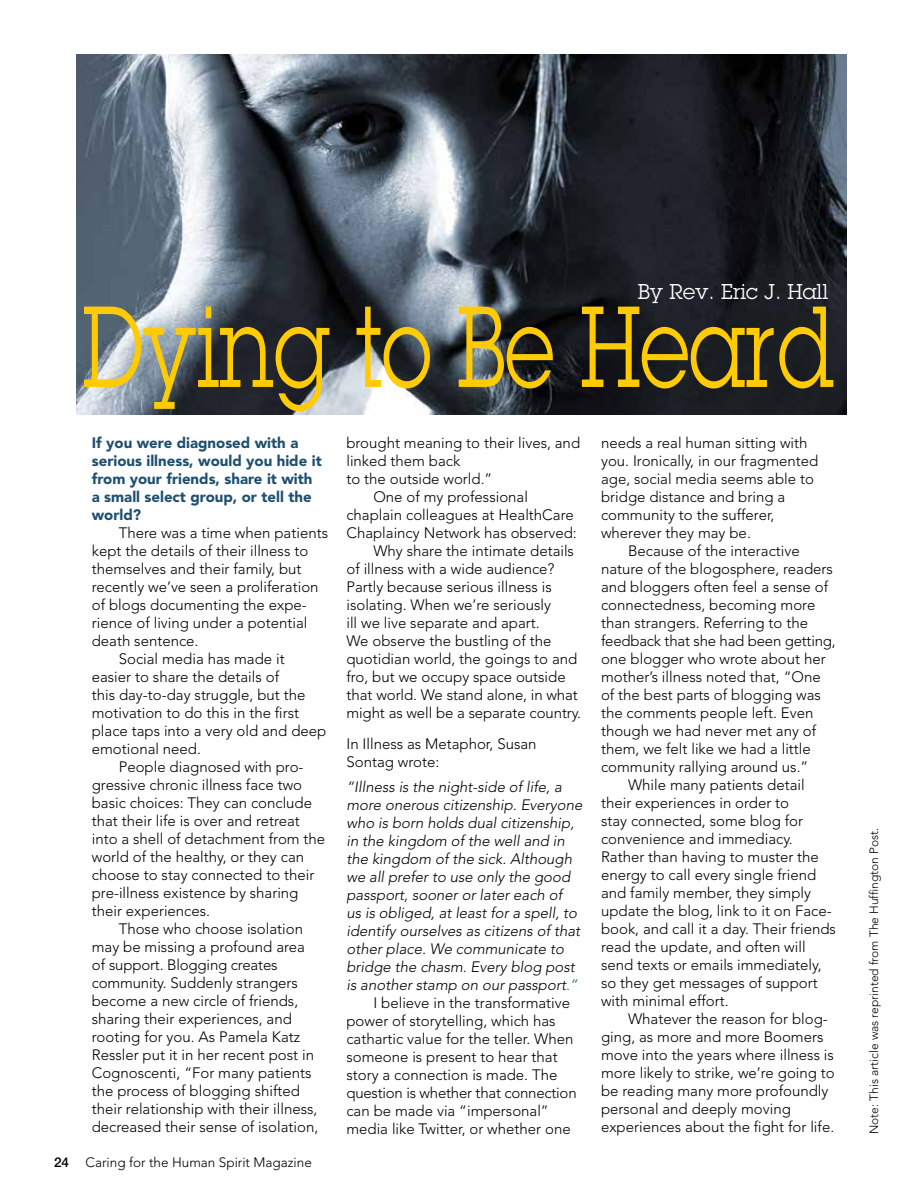
<style>
.page{position:relative;width:918px;height:1188px;background:#fff}
.page>*{position:absolute;margin:0;border:0;box-sizing:border-box;transform-origin:0 0}
.t1{font:112.5px "Lubalin Graph Std";color:#ffcb05;scale:.75 1}
.t2{font:21px "Lubalin Graph Std";color:#fff}
.t3{font:300 15px/18px "Avenir LT Std";color:#000}
.t4{font:italic 300 15px "Avenir LT Std";color:#000}
.t5{font:900 15px/18px "Avenir LT Std";color:#1f4f6f}
.t6{font:300 13.5px "Avenir LT Std";color:#000}
.t7{font:300 12px "Avenir LT Std";color:#000}
.s1{font-family:"Helvetica Neue LT Std";font-weight:500}
.s2{color:#0260aa}
</style>
<div class="page">
<img style="left:77px;top:54px;width:769px;height:361px">
<h2 class="t2" style="left:638px;top:278px;width:192px">By Rev. Eric J. Hall</h2>
<h1 class="t1" style="left:82px;top:276px;width:1004px">Dying to Be Heard</h1>
<p class="t5" style="left:92px;top:433px;width:231px">If you were diagnosed with a serious illness, would you hide it from your friends, share it with a small select group, or tell the world?</p>
<p class="t3" style="left:119px;top:524px;width:211px">There was a time when patients</p>
<p class="t3" style="left:92px;top:542px;width:218px">kept the details of their illness to</p>
<p class="t3" style="left:92px;top:560px;width:211px">themselves and their family, but</p>
<p class="t3" style="left:92px;top:578px;width:228px">recently we’ve seen a proliferation</p>
<p class="t3" style="left:92px;top:596px;width:217px">of blogs documenting the expe-</p>
<p class="t3" style="left:92px;top:614px;width:217px">rience of living under a potential</p>
<p class="t3" style="left:92px;top:632px;width:108px">death sentence.</p>
<p class="t3" style="left:119px;top:650px;width:167px">Social media has made it</p>
<p class="t3" style="left:92px;top:668px;width:189px">easier to share the details of</p>
<p class="t3" style="left:92px;top:686px;width:215px">this day-to-day struggle, but the</p>
<p class="t3" style="left:92px;top:704px;width:209px">motivation to do this in the first</p>
<p class="t3" style="left:92px;top:722px;width:236px">place taps into a very old and deep</p>
<p class="t3" style="left:92px;top:740px;width:111px">emotional need.</p>
<p class="t3" style="left:119px;top:758px;width:186px">People diagnosed with pro-</p>
<p class="t3" style="left:92px;top:776px;width:212px">gressive chronic illness face two</p>
<p class="t3" style="left:92px;top:794px;width:222px">basic choices: They can conclude</p>
<p class="t3" style="left:92px;top:812px;width:210px">that their life is over and retreat</p>
<p class="t3" style="left:92px;top:830px;width:235px">into a shell of detachment from the</p>
<p class="t3" style="left:92px;top:848px;width:214px">world of the healthy, or they can</p>
<p class="t3" style="left:92px;top:866px;width:224px">choose to stay connected to their</p>
<p class="t3" style="left:92px;top:884px;width:208px">pre-illness existence by sharing</p>
<p class="t3" style="left:92px;top:902px;width:120px">their experiences.</p>
<p class="t3" style="left:119px;top:920px;width:186px">Those who choose isolation</p>
<p class="t3" style="left:92px;top:938px;width:215px">may be missing a profound area</p>
<p class="t3" style="left:92px;top:956px;width:187px">of support. Blogging creates</p>
<p class="t3" style="left:92px;top:974px;width:208px">community. Suddenly strangers</p>
<p class="t3" style="left:92px;top:992px;width:208px">become a new circle of friends,</p>
<p class="t3" style="left:92px;top:1010px;width:202px">sharing their experiences, and</p>
<p class="t3" style="left:92px;top:1028px;width:210px">rooting for you. As Pamela Katz</p>
<p class="t3" style="left:92px;top:1046px;width:224px">Ressler put it in her recent post in</p>
<p class="t3" style="left:92px;top:1064px;width:221px">Cognoscenti, “For many patients</p>
<p class="t3" style="left:92px;top:1082px;width:210px">the process of blogging shifted</p>
<p class="t3" style="left:92px;top:1100px;width:227px">their relationship with their illness,</p>
<p class="t3" style="left:92px;top:1118px;width:228px">decreased their sense of isolation,</p>
<p class="t6" style="left:54px;top:1154px;width:259px"><span class="s1">24</span> Caring for the Human Spirit Magazine</p>
<p class="t3" style="left:346px;top:434px;width:235px">brought meaning to their lives, and</p>
<p class="t3" style="left:346px;top:452px;width:115px">linked them back</p>
<p class="t3" style="left:346px;top:470px;width:147px">to the outside world.”</p>
<p class="t3" style="left:373px;top:488px;width:156px">One of my professional</p>
<p class="t3" style="left:346px;top:506px;width:229px">chaplain colleagues at HealthCare</p>
<p class="t3" style="left:346px;top:524px;width:232px">Chaplaincy Network has observed:</p>
<p class="t3" style="left:373px;top:542px;width:202px">Why share the intimate details</p>
<p class="t3" style="left:346px;top:560px;width:210px">of illness with a wide audience?</p>
<p class="t3" style="left:346px;top:578px;width:207px">Partly because serious illness is</p>
<p class="t3" style="left:346px;top:596px;width:206px">isolating. When we’re seriously</p>
<p class="t3" style="left:346px;top:614px;width:195px">ill we live separate and apart.</p>
<p class="t3" style="left:346px;top:632px;width:207px">We observe the bustling of the</p>
<p class="t3" style="left:346px;top:650px;width:232px">quotidian world, the goings to and</p>
<p class="t3" style="left:346px;top:668px;width:221px">fro, but we occupy space outside</p>
<p class="t3" style="left:346px;top:686px;width:233px">that world. We stand alone, in what</p>
<p class="t3" style="left:346px;top:704px;width:236px">might as well be a separate country.</p>
<p class="t3" style="left:346px;top:735px;width:192px">In Illness as Metaphor, Susan<br>Sontag wrote:</p>
<p class="t4" style="left:346px;top:778px;width:217px">“Illness is the night-side of life, a</p>
<p class="t4" style="left:346px;top:796px;width:237px">more onerous citizenship. Everyone</p>
<p class="t4" style="left:346px;top:814px;width:229px">who is born holds dual citizenship,</p>
<p class="t4" style="left:346px;top:832px;width:220px">in the kingdom of the well and in</p>
<p class="t4" style="left:346px;top:850px;width:227px">the kingdom of the sick. Although</p>
<p class="t4" style="left:346px;top:868px;width:225px">we all prefer to use only the good</p>
<p class="t4" style="left:346px;top:886px;width:217px">passport, sooner or later each of</p>
<p class="t4" style="left:346px;top:904px;width:232px">us is obliged, at least for a spell, to</p>
<p class="t4" style="left:346px;top:922px;width:235px">identify ourselves as citizens of that</p>
<p class="t4" style="left:346px;top:940px;width:219px">other place. We communicate to</p>
<p class="t4" style="left:346px;top:958px;width:230px">bridge the chasm. Every blog post</p>
<p class="t4" style="left:346px;top:976px;width:233px">is another stamp on our passport<span class="s2">.”</span></p>
<p class="t3" style="left:373px;top:994px;width:198px">I believe in the transformative</p>
<p class="t3" style="left:346px;top:1012px;width:211px">power of storytelling, which has</p>
<p class="t3" style="left:346px;top:1030px;width:229px">cathartic value for the teller. When</p>
<p class="t3" style="left:346px;top:1048px;width:213px">someone is present to hear that</p>
<p class="t3" style="left:346px;top:1066px;width:212px">story a connection is made. The</p>
<p class="t3" style="left:346px;top:1084px;width:232px">question is whether that connection</p>
<p class="t3" style="left:346px;top:1102px;width:204px">can be made via “impersonal”</p>
<p class="t3" style="left:346px;top:1120px;width:226px">media like Twitter, or whether one</p>
<p class="t3" style="left:601px;top:434px;width:219px">needs a real human sitting with you. Ironically, in our fragmented age, social media seems able to bridge distance and bring a community to the sufferer, wherever they may be.</p>
<p class="t3" style="left:628px;top:542px;width:173px">Because of the interactive</p>
<p class="t3" style="left:601px;top:560px;width:233px">nature of the blogosphere, readers</p>
<p class="t3" style="left:601px;top:578px;width:229px">and bloggers often feel a sense of</p>
<p class="t3" style="left:601px;top:596px;width:216px">connectedness, becoming more</p>
<p class="t3" style="left:601px;top:614px;width:209px">than strangers. Referring to the</p>
<p class="t3" style="left:601px;top:632px;width:236px">feedback that she had been getting,</p>
<p class="t3" style="left:601px;top:650px;width:226px">one blogger who wrote about her</p>
<p class="t3" style="left:601px;top:668px;width:221px">mother’s illness noted that, “One</p>
<p class="t3" style="left:601px;top:686px;width:221px">of the best parts of blogging was</p>
<p class="t3" style="left:601px;top:704px;width:214px">the comments people left. Even</p>
<p class="t3" style="left:601px;top:722px;width:217px">though we had never met any of</p>
<p class="t3" style="left:601px;top:740px;width:211px">them, we felt like we had a little</p>
<p class="t3" style="left:601px;top:758px;width:209px">community rallying around us.”</p>
<p class="t3" style="left:628px;top:776px;width:178px">While many patients detail</p>
<p class="t3" style="left:601px;top:794px;width:190px">their experiences in order to</p>
<p class="t3" style="left:601px;top:812px;width:204px">stay connected, some blog for</p>
<p class="t3" style="left:601px;top:830px;width:193px">convenience and immediacy.</p>
<p class="t3" style="left:601px;top:848px;width:219px">Rather than having to muster the</p>
<p class="t3" style="left:601px;top:866px;width:217px">energy to call every single friend</p>
<p class="t3" style="left:601px;top:884px;width:212px">and family member, they simply</p>
<p class="t3" style="left:601px;top:902px;width:232px">update the blog, link to it on Face-</p>
<p class="t3" style="left:601px;top:920px;width:236px">book, and call it a day. Their friends</p>
<p class="t3" style="left:601px;top:938px;width:206px">read the update, and often will</p>
<p class="t3" style="left:601px;top:956px;width:222px">send texts or emails immediately,</p>
<p class="t3" style="left:601px;top:974px;width:218px">so they get messages of support</p>
<p class="t3" style="left:601px;top:992px;width:129px">with minimal effort.</p>
<p class="t3" style="left:628px;top:1010px;width:201px">Whatever the reason for blog-</p>
<p class="t3" style="left:601px;top:1028px;width:224px">ging, as more and more Boomers</p>
<p class="t3" style="left:601px;top:1046px;width:234px">move into the years where illness is</p>
<p class="t3" style="left:601px;top:1064px;width:235px">more likely to strike, we’re going to</p>
<p class="t3" style="left:601px;top:1082px;width:229px">be reading many more profoundly</p>
<p class="t3" style="left:601px;top:1100px;width:191px">personal and deeply moving</p>
<p class="t3" style="left:601px;top:1118px;width:235px">experiences about the fight for life.</p>
<p class="t7" style="left:867px;top:1134px;width:308px;rotate:-90deg">Note: This article was reprinted from The Huffington Post.</p>
</div>
